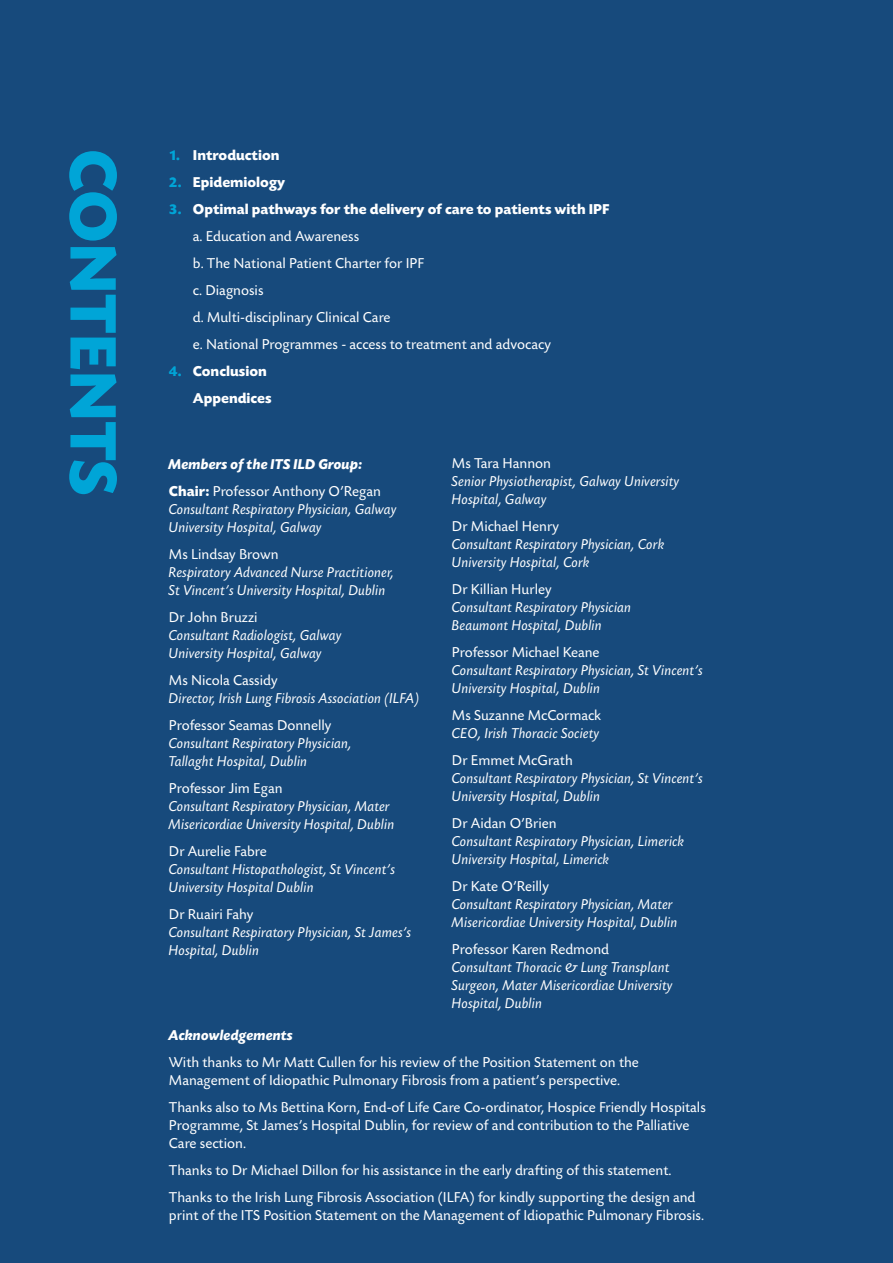
<style>
.page{position:relative;width:893px;height:1263px;background:#174a7c}
.page>*{position:absolute;margin:0;border:0;box-sizing:border-box;transform-origin:0 0}
.t1{font:700 69px "Today SB";color:#00a5d7}
.t2{font:italic 15px/18px "Today SB";color:#fff}
.t3{font:15px/27px "Today SB";color:#fff}
.t4{font:italic 700 15px/27px "Today SB";color:#fff}
.t5{font:700 15px/27px "Today SB";color:#fff}
.s1{color:#00a5d7}
.s2{font-weight:700;color:#00a5d7}
.s3{font-weight:700}
.s4{font-style:normal}
.s5{font-weight:400;font-style:normal}
</style>
<div class="page">
<h1 class="t1" style="left:130px;top:149px;width:349px;rotate:90deg">CONTENTS</h1>
<p class="t5" style="left:169px;top:142px;width:112px"><span class="s1">1.</span> Introduction</p>
<p class="t5" style="left:169px;top:169px;width:118px"><span class="s1">2.</span> Epidemiology</p>
<p class="t3" style="left:193px;top:196px;width:418px;text-indent:-24px"><span class="s2">3.</span> <span class="s3">Optimal pathways for the delivery of care to patients with IPF </span>a. Education and Awareness<br>b. The National Patient Charter for IPF<br>c. Diagnosis<br>d. Multi-disciplinary Clinical Care<br>e. National Programmes - access to treatment and advocacy</p>
<p class="t5" style="left:193px;top:358px;width:80px;text-indent:-24px"><span class="s1">4.</span> Conclusion<br>Appendices</p>
<p class="t4" style="left:169px;top:451px;width:214px">Members of the ITS ILD Group:<br><span class="s4">Chair:</span> <span class="s5">Professor Anthony O’Regan</span></p>
<p class="t2" style="left:169px;top:500px;width:229px">Consultant Respiratory Physician, Galway<br>University Hospital, Galway</p>
<p class="t3" style="left:169px;top:541px;width:111px">Ms Lindsay Brown</p>
<p class="t2" style="left:169px;top:563px;width:227px">Respiratory Advanced Nurse Practitioner,<br>St Vincent’s University Hospital, Dublin</p>
<p class="t3" style="left:169px;top:604px;width:90px">Dr John Bruzzi</p>
<p class="t2" style="left:169px;top:626px;width:174px">Consultant Radiologist, Galway<br>University Hospital, Galway</p>
<p class="t3" style="left:169px;top:667px;width:110px">Ms Nicola Cassidy</p>
<p class="t2" style="left:169px;top:689px;width:252px">Director, Irish Lung Fibrosis Association (ILFA)</p>
<p class="t3" style="left:169px;top:712px;width:164px">Professor Seamas Donnelly</p>
<p class="t2" style="left:169px;top:734px;width:185px">Consultant Respiratory Physician,<br>Tallaght Hospital, Dublin</p>
<p class="t3" style="left:169px;top:775px;width:115px">Professor Jim Egan</p>
<p class="t2" style="left:169px;top:797px;width:227px">Consultant Respiratory Physician, Mater<br>Misericordiae University Hospital, Dublin</p>
<p class="t3" style="left:169px;top:838px;width:99px">Dr Aurelie Fabre</p>
<p class="t2" style="left:169px;top:860px;width:228px">Consultant Histopathologist, St Vincent’s<br>University Hospital Dublin</p>
<p class="t3" style="left:169px;top:901px;width:86px">Dr Ruairi Fahy</p>
<p class="t2" style="left:169px;top:923px;width:244px">Consultant Respiratory Physician, St James’s<br>Hospital, Dublin</p>
<p class="t3" style="left:452px;top:450px;width:101px">Ms Tara Hannon</p>
<p class="t2" style="left:452px;top:473px;width:229px">Senior Physiotherapist, Galway University<br>Hospital, Galway</p>
<p class="t3" style="left:452px;top:513px;width:109px">Dr Michael Henry</p>
<p class="t2" style="left:452px;top:536px;width:214px">Consultant Respiratory Physician, Cork<br>University Hospital, Cork</p>
<p class="t3" style="left:452px;top:576px;width:101px">Dr Killian Hurley</p>
<p class="t2" style="left:452px;top:599px;width:181px">Consultant Respiratory Physician<br>Beaumont Hospital, Dublin</p>
<p class="t3" style="left:452px;top:639px;width:149px">Professor Michael Keane</p>
<p class="t2" style="left:452px;top:662px;width:253px">Consultant Respiratory Physician, St Vincent’s<br>University Hospital, Dublin</p>
<p class="t3" style="left:452px;top:702px;width:151px">Ms Suzanne McCormack</p>
<p class="t2" style="left:452px;top:725px;width:149px">CEO, Irish Thoracic Society</p>
<p class="t3" style="left:452px;top:747px;width:122px">Dr Emmet McGrath</p>
<p class="t2" style="left:452px;top:770px;width:253px">Consultant Respiratory Physician, St Vincent’s<br>University Hospital, Dublin</p>
<p class="t3" style="left:452px;top:810px;width:106px">Dr Aidan O’Brien</p>
<p class="t2" style="left:452px;top:833px;width:234px">Consultant Respiratory Physician, Limerick<br>University Hospital, Limerick</p>
<p class="t3" style="left:452px;top:873px;width:99px">Dr Kate O’Reilly</p>
<p class="t2" style="left:452px;top:896px;width:227px">Consultant Respiratory Physician, Mater<br>Misericordiae University Hospital, Dublin</p>
<p class="t3" style="left:452px;top:936px;width:159px">Professor Karen Redmond</p>
<p class="t2" style="left:452px;top:959px;width:222px">Consultant Thoracic &amp; Lung Transplant<br>Surgeon, Mater Misericordiae University<br>Hospital, Dublin</p>
<p class="t4" style="left:169px;top:1022px;width:126px">Acknowledgements</p>
<p class="t3" style="left:169px;top:1053px;width:472px;line-height:18px">With thanks to Mr Matt Cullen for his review of the Position Statement on the<br>Management of Idiopathic Pulmonary Fibrosis from a patient’s perspective.</p>
<p class="t3" style="left:169px;top:1098px;width:538px;line-height:18px">Thanks also to Ms Bettina Korn, End-of Life Care Co-ordinator, Hospice Friendly Hospitals<br>Programme, St James’s Hospital Dublin, for review of and contribution to the Palliative<br>Care section.</p>
<p class="t3" style="left:169px;top:1157px;width:528px">Thanks to Dr Michael Dillon for his assistance in the early drafting of this statement.<br>Thanks to the Irish Lung Fibrosis Association (ILFA) for kindly supporting the design and</p>
<p class="t3" style="left:169px;top:1202px;width:537px">print of the ITS Position Statement on the Management of Idiopathic Pulmonary Fibrosis.</p>
</div>
